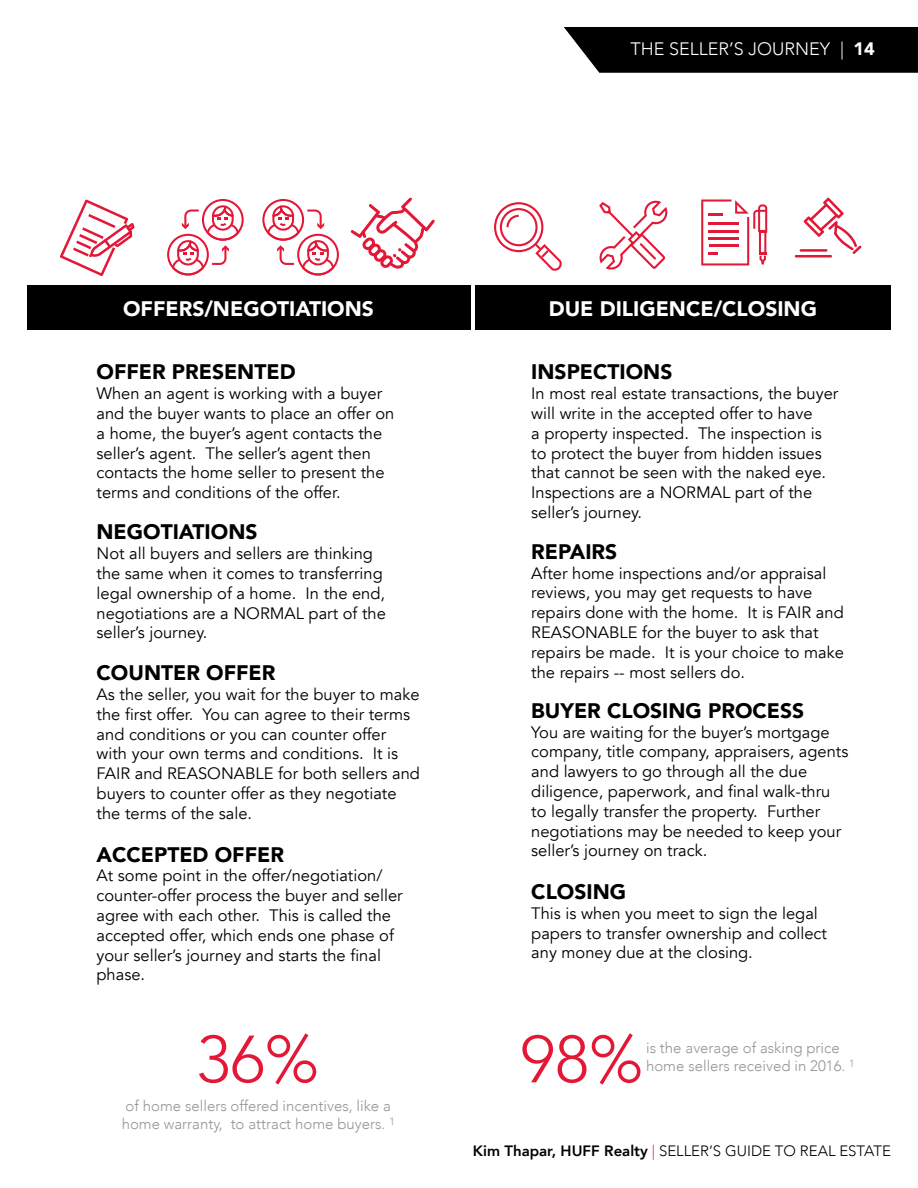
<style>
.page{position:relative;width:918px;height:1188px;background:#fff}
.page>*{position:absolute;margin:0;border:0;box-sizing:border-box;transform-origin:0 0}
.t1{font:300 66px "Avenir";color:#e31837}
.t2{font:900 21px "Avenir";color:#000}
.t3{font:900 21px "Avenir";color:#fff}
.t4{font:300 18px "Avenir";color:#fff}
.t5{font:16.5px/19.8px "Avenir";color:#000}
.t6{font:300 15px/18px "Avenir";color:#939598}
.t7{font:300 15px "Avenir";color:#000}
.s1{font-weight:900}
.s2{font-weight:800}
.s3{color:#e31837}
</style>
<div class="page">
<svg style="left:564px;top:27px;width:354px;height:46px;background:#0e0e0e"></svg>
<div style="left:27px;top:286px;width:443px;height:44px;background:#000"></div>
<div style="left:476px;top:286px;width:415px;height:44px;background:#000"></div>
<svg style="left:167px;top:199px;width:77px;height:76px"></svg>
<svg style="left:262px;top:199px;width:77px;height:77px"></svg>
<svg style="left:351px;top:198px;width:84px;height:71px"></svg>
<svg style="left:60px;top:199px;width:75px;height:77px"></svg>
<svg style="left:494px;top:202px;width:68px;height:69px"></svg>
<svg style="left:599px;top:200px;width:69px;height:70px"></svg>
<svg style="left:701px;top:200px;width:66px;height:65px"></svg>
<svg style="left:804px;top:198px;width:57px;height:56px"></svg>
<hr style="left:800px;top:249px;width:27px;height:3px;background:#e31837">
<hr style="left:795px;top:255px;width:37px;height:2px;background:#e31837">
<p class="t4" style="left:630px;top:39px;width:246px">THE SELLER’S JOURNEY | <span class="s1">14</span></p>
<p class="t3" style="left:123px;top:291px;width:252px">OFFERS/NEGOTIATIONS</p>
<p class="t3" style="left:549px;top:291px;width:270px">DUE DILIGENCE/CLOSING</p>
<p class="t2" style="left:97px;top:354px;width:201px">OFFER PRESENTED</p>
<p class="t5" style="left:97px;top:384px;width:299px">When an agent is working with a buyer and the buyer wants to place an offer on a home, the buyer’s agent contacts the seller’s agent. The seller’s agent then contacts the home seller to present the terms and conditions of the offer.</p>
<p class="t2" style="left:97px;top:514px;width:162px">NEGOTIATIONS</p>
<p class="t5" style="left:97px;top:544px;width:291px">Not all buyers and sellers are thinking the same when it comes to transferring legal ownership of a home. In the end, negotiations are a NORMAL part of the seller’s journey.</p>
<p class="t2" style="left:97px;top:655px;width:180px">COUNTER OFFER</p>
<p class="t5" style="left:97px;top:685px;width:325px">As the seller, you wait for the buyer to make the first offer. You can agree to their terms and conditions or you can counter offer with your own terms and conditions. It is FAIR and REASONABLE for both sellers and buyers to counter offer as they negotiate the terms of the sale.</p>
<p class="t2" style="left:97px;top:836px;width:189px">ACCEPTED OFFER</p>
<p class="t5" style="left:97px;top:866px;width:308px">At some point in the offer/negotiation/ counter-offer process the buyer and seller agree with each other. This is called the accepted offer, which ends one phase of your seller’s journey and starts the final phase.</p>
<h1 class="t1" style="left:196px;top:1021px;width:124px">36%</h1>
<p class="t6" style="left:122px;top:1097px;width:275px">of home sellers offered incentives, like a home warranty, to attract home buyers. <sup>1</sup></p>
<p class="t2" style="left:531px;top:354px;width:143px">INSPECTIONS</p>
<p class="t5" style="left:531px;top:384px;width:309px">In most real estate transactions, the buyer will write in the accepted offer to have<br>a property inspected. The inspection is to protect the buyer from hidden issues that cannot be seen with the naked eye.<br>Inspections are a NORMAL part of the seller’s journey.</p>
<p class="t2" style="left:531px;top:534px;width:87px">REPAIRS</p>
<p class="t5" style="left:531px;top:563px;width:314px">After home inspections and/or appraisal reviews, you may get requests to have repairs done with the home. It is FAIR and REASONABLE for the buyer to ask that repairs be made. It is your choice to make the repairs -- most sellers do.</p>
<p class="t2" style="left:531px;top:693px;width:274px">BUYER CLOSING PROCESS</p>
<p class="t5" style="left:531px;top:722px;width:319px">You are waiting for the buyer’s mortgage company, title company, appraisers, agents and lawyers to go through all the due diligence, paperwork, and final walk-thru to legally transfer the property. Further negotiations may be needed to keep your seller’s journey on track.</p>
<p class="t2" style="left:531px;top:874px;width:96px">CLOSING</p>
<p class="t5" style="left:531px;top:904px;width:297px">This is when you meet to sign the legal papers to transfer ownership and collect any money due at the closing.</p>
<h1 class="t1" style="left:521px;top:1021px;width:124px">98%</h1>
<p class="t6" style="left:646px;top:1039px;width:210px">is the average of asking price home sellers received in 2016. <sup>1</sup></p>
<p class="t7" style="left:473px;top:1142px;width:420px"><span class="s2">Kim Thapar, HUFF Realty</span> <span class="s3">|</span> SELLER’S GUIDE TO REAL ESTATE</p>
</div>
